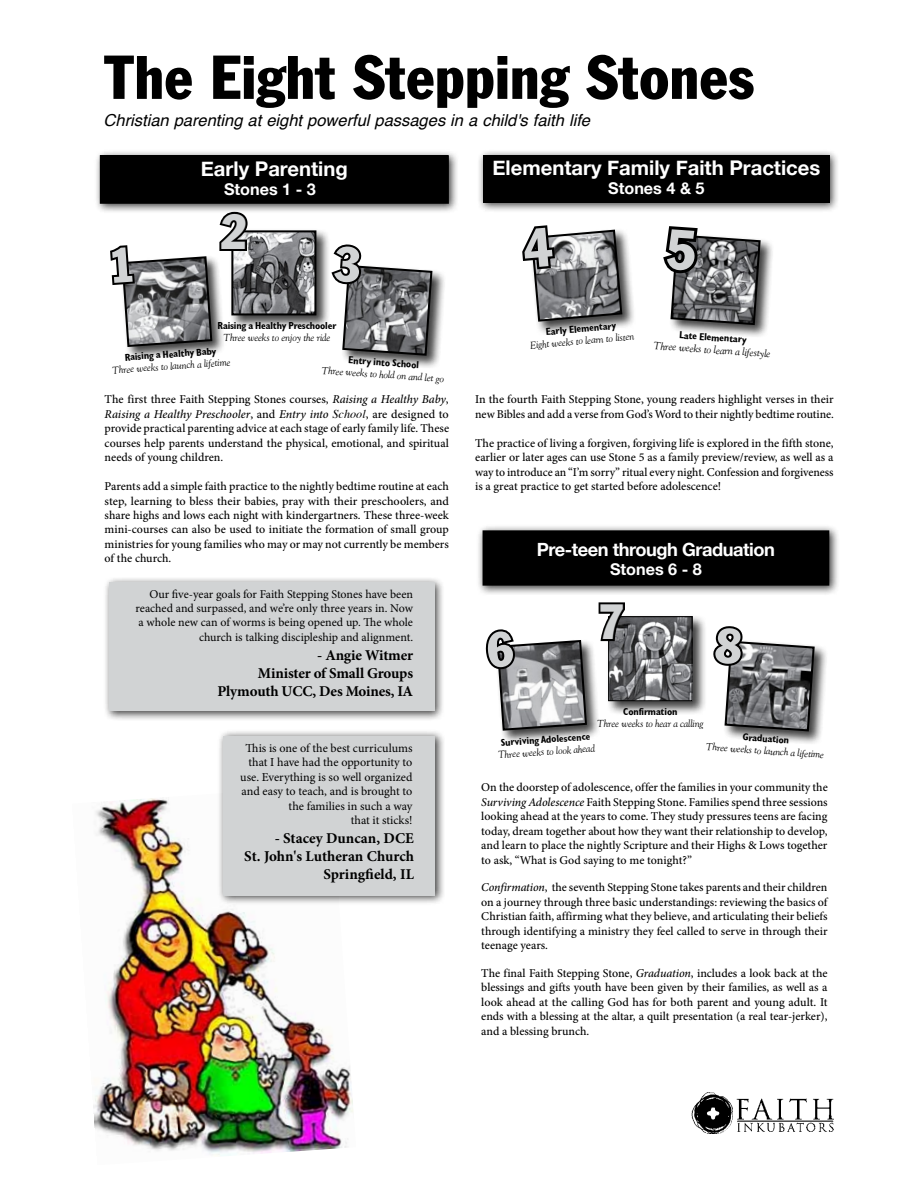
<style>
.page{position:relative;width:918px;height:1188px;background:#fff}
.page>*{position:absolute;margin:0;border:0;box-sizing:border-box;transform-origin:0 0}
.t1{font:condensed 60.75px "Franklin Gothic BT";color:#000}
.t2{font:condensed 48.6px "Franklin Gothic BT";color:#d1d3d4}
.t3{font:700 20.25px "Helvetica Neue";color:#fff}
.t4{font:700 18.15px "Helvetica Neue";letter-spacing:-.025em;color:#fff}
.t5{font:italic 16.5px "Helvetica";color:#000}
.t6{font:700 16.2px "Helvetica Neue";color:#fff}
.t7{font:700 15px/18px "Minion Pro";letter-spacing:-.01em;color:#000;text-align:right}
.t8{font:12.15px/14.5px "Minion Pro";letter-spacing:-.005em;color:#000;text-align:right}
.t9{font:500 12px/14.4px "Minion Pro";letter-spacing:-.005em;color:#000;text-align:justify}
.t10{font:12px/14.4px "Minion Pro";letter-spacing:-.005em;color:#000;text-align:right}
.t11{font:italic 10.5px "Goudy";color:#000}
.t12{font:italic 10.2px "Goudy";letter-spacing:-.01em;color:#000}
.t13{font:700 condensed 10.2px "Gill Sans";letter-spacing:-.015em;color:#000}
.t14{font:italic 10.05px "Goudy";color:#000}
.t15{font:700 condensed 10.05px "Gill Sans";color:#000}
.s1{font-style:italic}
.s2{font-family:"Times";font-weight:400;font-style:italic}
</style>
<div class="page">
<div style="left:94px;top:149px;width:365px;height:65px;background:#000;opacity:.75"></div>
<div style="left:101px;top:156px;width:347px;height:47px;background:#000"></div>
<div style="left:100px;top:155px;width:349px;height:49px;border:2px solid #000"></div>
<div style="left:529px;top:228px;width:107px;height:107px;background:#000;opacity:.75"></div>
<div style="left:669px;top:233px;width:106px;height:106px;background:#000;opacity:.75"></div>
<div style="left:477px;top:149px;width:363px;height:64px;background:#000;opacity:.75"></div>
<div style="left:483px;top:155px;width:347px;height:48px;background:#000"></div>
<div style="left:495px;top:638px;width:106px;height:107px;background:#000;opacity:.75"></div>
<div style="left:606px;top:614px;width:101px;height:101px;background:#000;opacity:.75"></div>
<img style="left:610px;top:618px;width:81px;height:81px">
<div style="left:608px;top:616px;width:85px;height:85px;border:1px solid #000"></div>
<svg style="left:597px;top:602px;width:30px;height:42px"></svg>
<div style="left:723px;top:639px;width:106px;height:106px;background:#000;opacity:.75"></div>
<div style="left:476px;top:524px;width:364px;height:72px;background:#000;opacity:.75"></div>
<div style="left:483px;top:531px;width:346px;height:54px;background:#000"></div>
<div style="left:483px;top:530px;width:346px;height:56px;border:2px solid #000"></div>
<div style="left:103px;top:577px;width:341px;height:144px;background:#000;opacity:.75"></div>
<div style="left:109px;top:583px;width:325px;height:128px;background:#d1d3d4"></div>
<img style="left:93px;top:798px;width:260px;height:358px">
<div style="left:218px;top:730px;width:227px;height:176px;background:#000;opacity:.75"></div>
<div style="left:224px;top:736px;width:211px;height:159px;background:#d1d3d4"></div>
<img style="left:692px;top:1092px;width:142px;height:42px">
<div style="left:120px;top:255px;width:106px;height:106px;background:#000;opacity:.75"></div>
<div style="left:229px;top:228px;width:102px;height:102px;background:#000;opacity:.75"></div>
<img style="left:250px;top:233px;width:63px;height:79px">
<div style="left:231px;top:230px;width:85px;height:85px;border:2px solid #000"></div>
<div style="left:341px;top:263px;width:105px;height:107px;background:#000;opacity:.75"></div>
<svg style="left:522px;top:225px;width:101px;height:98px"></svg>
<svg style="left:663px;top:226px;width:99px;height:100px"></svg>
<svg style="left:485px;top:629px;width:103px;height:103px"></svg>
<svg style="left:713px;top:626px;width:103px;height:107px"></svg>
<svg style="left:108px;top:210px;width:142px;height:138px"></svg>
<svg style="left:326px;top:242px;width:108px;height:115px"></svg>
<h1 class="t1" style="left:104px;top:38px;width:653px">The Eight Stepping Stones</h1>
<h3 class="t5" style="left:104px;top:108px;width:488px">Christian parenting at eight powerful passages in a child's faith life</h3>
<h3 class="t3" style="left:201px;top:151px;width:148px">Early Parenting</h3>
<h3 class="t6" style="left:224px;top:174px;width:93px">Stones 1 - 3</h3>
<h2 class="t2" style="left:220px;top:200px;width:29px">2</h2>
<h3 class="t3" style="left:492px;top:149px;width:330px">Elementary Family Faith Practices</h3>
<h3 class="t6" style="left:608px;top:174px;width:98px">Stones 4 &amp; 5</h3>
<p class="t13" style="left:218px;top:320px;width:120px">Raising a Healthy Preschooler</p>
<p class="t12" style="left:223px;top:332px;width:108px">Three weeks to enjoy the ride</p>
<p class="t13" style="left:124px;top:351px;width:93px;rotate:-4deg">Raising a Healthy Baby</p>
<p class="t12" style="left:112px;top:364px;width:120px;rotate:-4deg">Three weeks to launch a lifetime</p>
<p class="t13" style="left:349px;top:354px;width:72px;rotate:4deg">Entry into School</p>
<p class="t12" style="left:322px;top:364px;width:124px;rotate:4deg">Three weeks to hold on and let go</p>
<p class="t9" style="left:105px;top:392px;width:346px">The first three Faith Stepping Stones courses, <span class="s1">Raising a Healthy Baby</span>, <span class="s1">Raising a Healthy Preschooler</span>, and <span class="s1">Entry into</span> <span class="s2">School</span>, are designed to provide practical parenting advice at each stage of early family life. These courses help parents understand the physical, emotional, and spiritual needs of young children.</p>
<p class="t9" style="left:105px;top:479px;width:346px">Parents add a simple faith practice to the nightly bedtime routine at each step, learning to bless their babies, pray with their preschoolers, and share highs and lows each night with kindergartners. These three-week mini-courses can also be used to initiate the formation of small group ministries for young families who may or may not currently be members of the church.</p>
<p class="t10" style="left:136px;top:587px;width:279px">Our five-year goals for Faith Stepping Stones have been reached and surpassed, and we’re only three years in. Now a whole new can of worms is being opened up. The whole church is talking discipleship and alignment.</p>
<p class="t7" style="left:218px;top:646px;width:197px">- Angie Witmer<br>Minister of Small Groups<br>Plymouth UCC, Des Moines, IA</p>
<p class="t8" style="left:240px;top:740px;width:174px">This is one of the best curriculums that I have had the opportunity to use. Everything is so well organized and easy to teach, and is brought to the families in such a way<br>that it sticks!</p>
<p class="t7" style="left:244px;top:829px;width:171px">- Stacey Duncan, DCE<br>St. John's Lutheran Church<br>Springfield, IL</p>
<p class="t15" style="left:545px;top:326px;width:72px;rotate:-5deg">Early Elementary</p>
<p class="t14" style="left:530px;top:339px;width:106px;rotate:-5deg">Eight weeks to learn to listen</p>
<p class="t13" style="left:680px;top:329px;width:69px;rotate:4deg">Late Elementary</p>
<p class="t11" style="left:654px;top:339px;width:118px;rotate:4deg">Three weeks to learn a lifestyle</p>
<p class="t9" style="left:475px;top:392px;width:360px">In the fourth Faith Stepping Stone, young readers highlight verses in their new Bibles and add a verse from God’s Word to their nightly bedtime routine.</p>
<p class="t9" style="left:475px;top:436px;width:360px">The practice of living a forgiven, forgiving life is explored in the fifth stone, earlier or later ages can use Stone 5 as a family preview/review, as well as a way to introduce an “I’m sorry” ritual every night. Confession and forgiveness is a great practice to get started before adolescence!</p>
<h3 class="t4" style="left:537px;top:533px;width:239px">Pre-teen through Graduation</h3>
<h3 class="t6" style="left:610px;top:555px;width:93px">Stones 6 - 8</h3>
<h2 class="t2" style="left:597px;top:590px;width:29px">7</h2>
<p class="t13" style="left:623px;top:706px;width:56px">Confirmation</p>
<p class="t12" style="left:597px;top:718px;width:108px">Three weeks to hear a calling</p>
<p class="t13" style="left:501px;top:736px;width:91px;rotate:-4deg">Surviving Adolescence</p>
<p class="t12" style="left:498px;top:749px;width:98px;rotate:-4deg">Three weeks to look ahead</p>
<p class="t13" style="left:743px;top:731px;width:48px;rotate:4deg">Graduation</p>
<p class="t12" style="left:707px;top:740px;width:120px;rotate:4deg">Three weeks to launch a lifetime</p>
<p class="t9" style="left:481px;top:780px;width:348px">On the doorstep of adolescence, offer the families in your community the <span class="s1">Surviving Adolescence</span> Faith Stepping Stone. Families spend three sessions looking ahead at the years to come. They study pressures teens are facing today, dream together about how they want their relationship to develop, and learn to place the nightly Scripture and their Highs &amp; Lows together to ask, “What is God saying to me tonight?”</p>
<p class="t9" style="left:481px;top:880px;width:348px"><span class="s1">Confirmation</span>, the seventh Stepping Stone takes parents and their children on a journey through three basic understandings: reviewing the basics of Christian faith, affirming what they believe, and articulating their beliefs through identifying a ministry they feel called to serve in through their teenage years.</p>
<p class="t9" style="left:481px;top:966px;width:348px">The final Faith Stepping Stone, <span class="s1">Graduation</span>, includes a look back at the blessings and gifts youth have been given by their families, as well as a look ahead at the calling God has for both parent and young adult. It ends with a blessing at the altar, a quilt presentation (a real tear-jerker), and a blessing brunch.</p>
</div>
